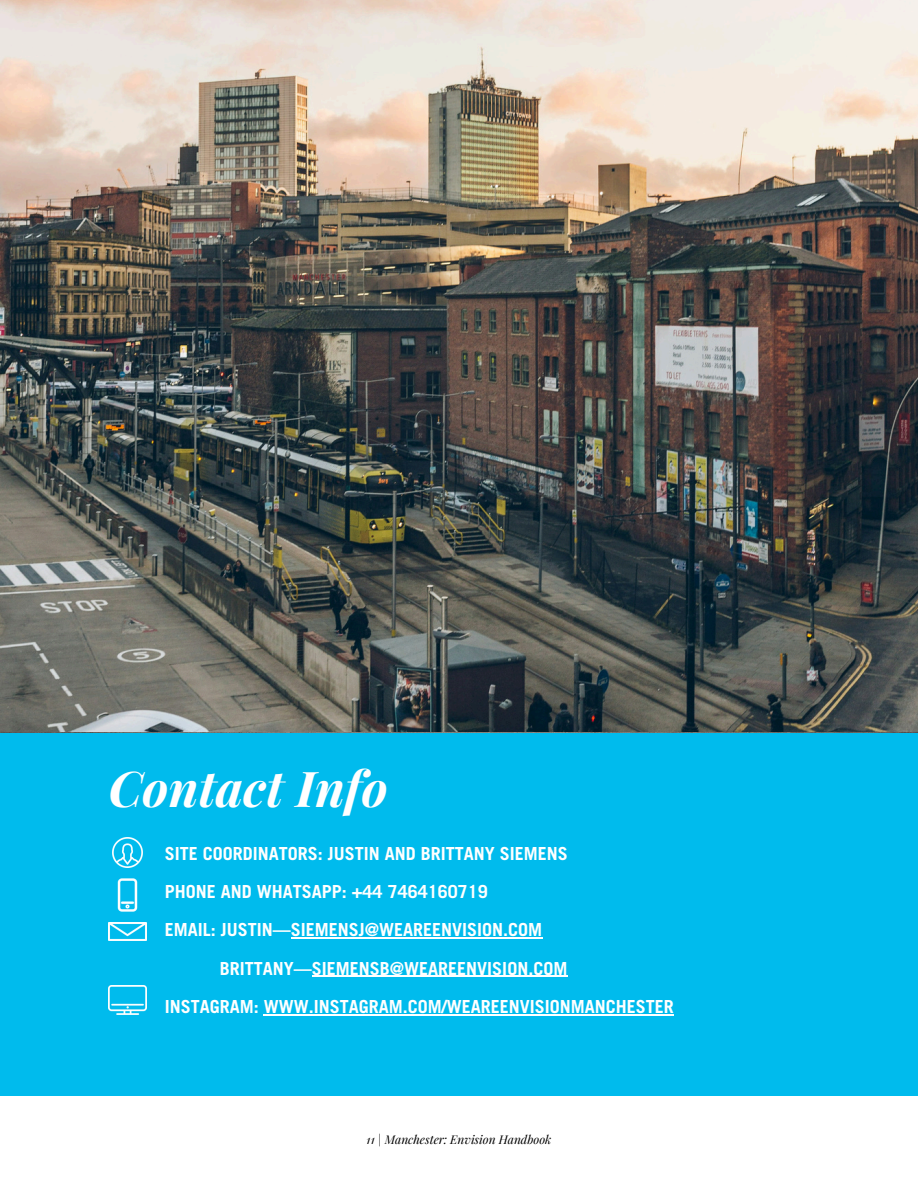
<style>
.page{position:relative;width:918px;height:1188px;background:#fff}
.page>*{position:absolute;margin:0;border:0;box-sizing:border-box;transform-origin:0 0}
.t1{font:italic 700 49.2px "Playfair Display";color:#fff}
.t2{font:700 18px "Trade Gothic LT Std";color:#fff}
.t3{font:italic 12px "Playfair Display";color:#000}
</style>
<div class="page">
<div style="left:0;top:731px;width:918px;height:365px;background:#00bbed"></div>
<img style="left:109px;top:985px;width:38px;height:29px">
<img style="left:109px;top:922px;width:38px;height:18px">
<img style="left:0;top:0;width:918px;height:731px">
<hr style="left:291px;top:938px;width:251px;height:1px;background:#fff">
<hr style="left:312px;top:976px;width:255px;height:1px;background:#fff">
<hr style="left:264px;top:1014px;width:410px;height:1px;background:#fff">
<img style="left:117px;top:878px;width:21px;height:34px">
<img style="left:112px;top:838px;width:30px;height:30px">
<h1 class="t1" style="left:109px;top:754px;width:281px">Contact Info</h1>
<p class="t2" style="left:165px;top:847px;width:405px">SITE COORDINATORS: JUSTIN AND BRITTANY SIEMENS</p>
<p class="t2" style="left:165px;top:885px;width:324px">PHONE AND WHATSAPP: +44 7464160719</p>
<p class="t2" style="left:165px;top:923px;width:379px">EMAIL: JUSTIN—SIEMENSJ@WEAREENVISION.COM</p>
<p class="t2" style="left:220px;top:962px;width:349px">BRITTANY—SIEMENSB@WEAREENVISION.COM</p>
<p class="t2" style="left:165px;top:1000px;width:511px">INSTAGRAM: WWW.INSTAGRAM.COM/WEAREENVISIONMANCHESTER</p>
<p class="t3" style="left:367px;top:1131px;width:186px">11 | Manchester: Envision Handbook</p>
</div>
